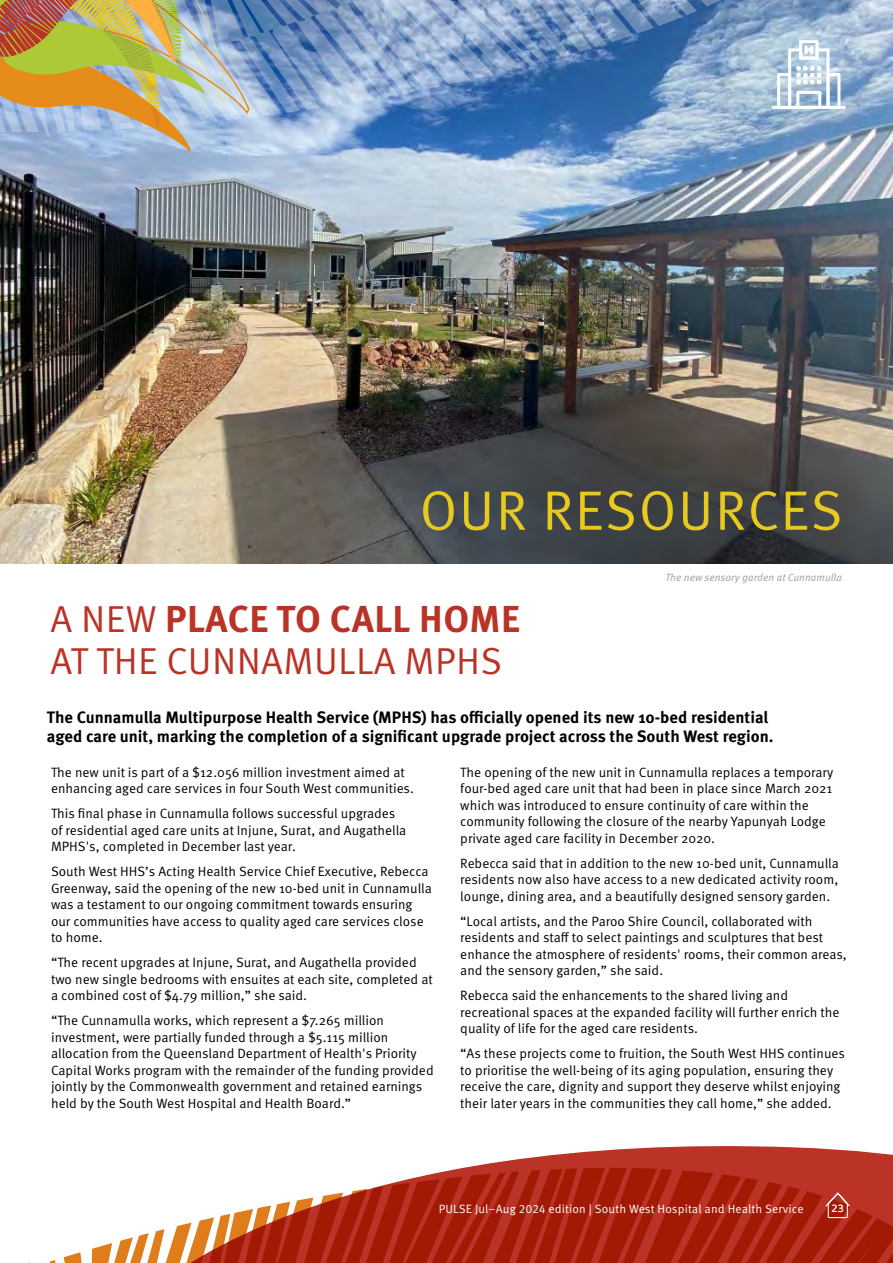
<style>
.page{position:relative;width:893px;height:1263px;background:#fff}
.page>*{position:absolute;margin:0;border:0;box-sizing:border-box;transform-origin:0 0}
.t1{font:55.5px "Meta Pro";letter-spacing:.03em;color:#e8c91d}
.t2{font:37.5px/42px "Meta Pro";letter-spacing:.01em;color:#ba3326}
.t3{font:700 16.5px/19.5px "Meta Pro";color:#000}
.t4{font:13.5px/16.5px "Meta Pro";color:#000}
.t5{font:12px "Meta Pro";letter-spacing:.01em;color:#fff}
.t6{font:500 12px "Baloo 2";color:#fff}
.t7{font:italic 10.5px "Meta Pro";color:#a7a9ac}
.s1{font-weight:700}
</style>
<div class="page">
<img style="left:0;top:174px;width:893px;height:390px">
<svg style="left:463px;top:1146px;width:430px;height:22px;fill:#ba3326"></svg>
<svg style="left:452px;top:1168px;width:441px;height:95px;background:#ab2311"></svg>
<svg style="left:29px;top:1170px;width:512px;height:93px"></svg>
<img style="left:0;top:0;width:893px;height:174px">
<svg style="left:823px;top:1192px;width:34px;height:27px"></svg>
<h1 class="t1" style="left:420px;top:475px;width:424px">OUR RESOURCES</h1>
<h2 class="t2" style="left:50px;top:599px;width:471px">A NEW <span class="s1">PLACE TO CALL HOME<br></span>AT THE CUNNAMULLA MPHS</h2>
<p class="t7" style="left:665px;top:570px;width:178px">The new sensory garden at Cunnamulla</p>
<p class="t3" style="left:47px;top:708px;width:728px">The Cunnamulla Multipurpose Health Service (MPHS) has officially opened its new 10-bed residential aged care unit, marking the completion of a significant upgrade project across the South West region.</p>
<p class="t4" style="left:51px;top:764px;width:364px">The new unit is part of a $12.056 million investment aimed at enhancing aged care services in four South West communities.</p>
<p class="t4" style="left:51px;top:806px;width:357px">This final phase in Cunnamulla follows successful upgrades of residential aged care units at Injune, Surat, and Augathella<br>MPHS's, completed in December last year.</p>
<p class="t4" style="left:51px;top:864px;width:382px">South West HHS’s Acting Health Service Chief Executive, Rebecca Greenway, said the opening of the new 10-bed unit in Cunnamulla was a testament to our ongoing commitment towards ensuring our communities have access to quality aged care services close to home.</p>
<p class="t4" style="left:51px;top:955px;width:383px">“The recent upgrades at Injune, Surat, and Augathella provided two new single bedrooms with ensuites at each site, completed at a combined cost of $4.79 million,” she said.</p>
<p class="t4" style="left:51px;top:1013px;width:384px">“The Cunnamulla works, which represent a $7.265 million investment, were partially funded through a $5.115 million allocation from the Queensland Department of Health's Priority Capital Works program with the remainder of the funding provided jointly by the Commonwealth government and retained earnings held by the South West Hospital and Health Board.”</p>
<p class="t4" style="left:460px;top:764px;width:374px">The opening of the new unit in Cunnamulla replaces a temporary four-bed aged care unit that had been in place since March 2021 which was introduced to ensure continuity of care within the community following the closure of the nearby Yapunyah Lodge private aged care facility in December 2020.</p>
<p class="t4" style="left:460px;top:855px;width:380px;text-align:justify">Rebecca said that in addition to the new 10-bed unit, Cunnamulla residents now also have access to a new dedicated activity room, lounge, dining area, and a beautifully designed sensory garden.</p>
<p class="t4" style="left:460px;top:913px;width:388px">“Local artists, and the Paroo Shire Council, collaborated with residents and staff to select paintings and sculptures that best enhance the atmosphere of residents' rooms, their common areas, and the sensory garden,” she said.</p>
<p class="t4" style="left:460px;top:988px;width:381px">Rebecca said the enhancements to the shared living and recreational spaces at the expanded facility will further enrich the quality of life for the aged care residents.</p>
<p class="t4" style="left:460px;top:1046px;width:386px">“As these projects come to fruition, the South West HHS continues to prioritise the well-being of its aging population, ensuring they receive the care, dignity and support they deserve whilst enjoying their later years in the communities they call home,” she added.</p>
<p class="t5" style="left:439px;top:1201px;width:366px">PULSE Jul–Aug 2024 edition | South West Hospital and Health Service</p>
<p class="t6" style="left:832px;top:1199px;width:14px">23</p>
</div>
